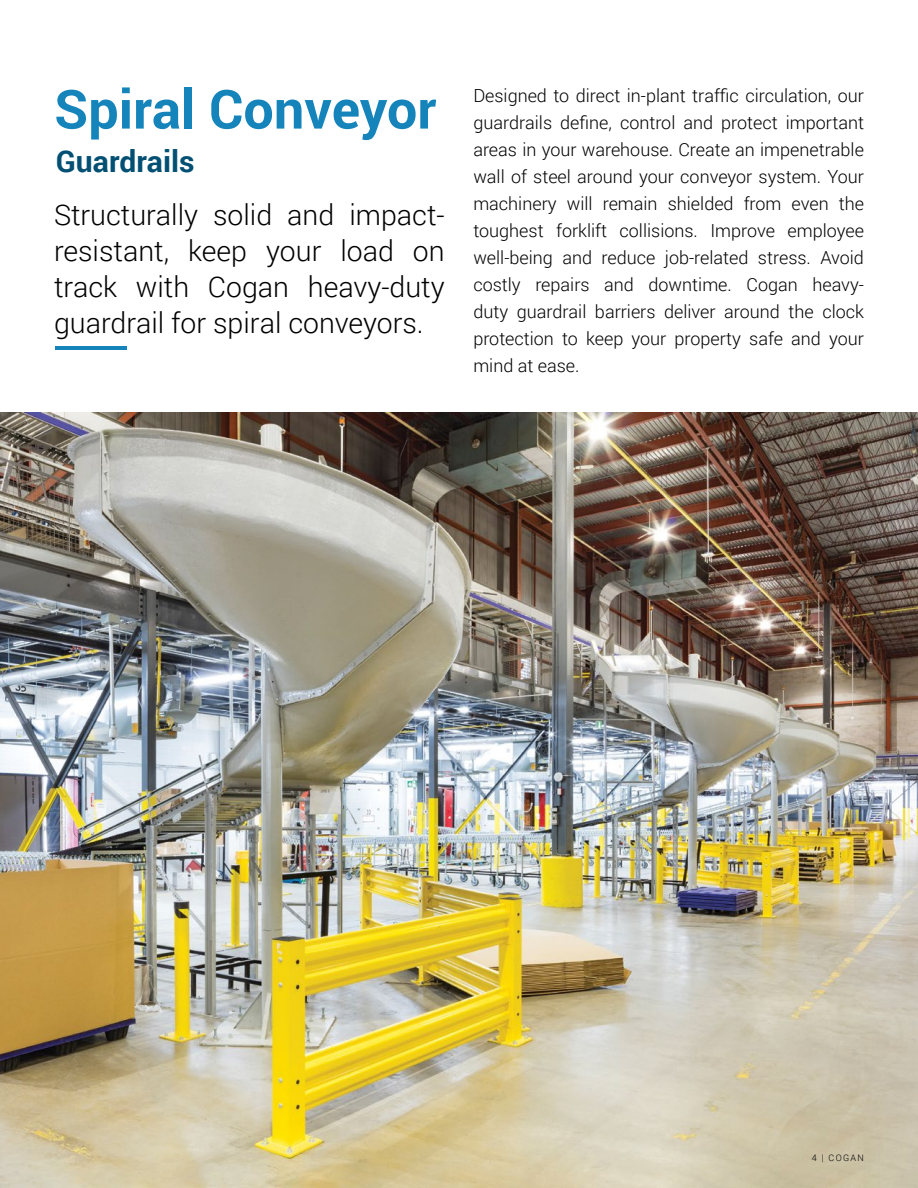
<style>
.page{position:relative;width:918px;height:1188px;background:#fff}
.page>*{position:absolute;margin:0;border:0;box-sizing:border-box;transform-origin:0 0}
.t1{font:700 54px "Roboto";color:#1484bb}
.t2{font:700 30px "Roboto";color:#014f73}
.t3{font:300 28.5px/36px "Roboto";color:#000;text-align:justify}
.t4{font:300 18px/27px "Roboto";color:#000;text-align:justify}
.t5{font:300 9px "Roboto";letter-spacing:.15em;color:#000}
</style>
<div class="page">
<img style="left:0;top:413px;width:918px;height:775px">
<hr style="left:55px;top:346px;width:71px;height:4px;background:#1484bb">
<h1 class="t1" style="left:54px;top:71px;width:384px">Spiral Conveyor</h1>
<h2 class="t2" style="left:56px;top:140px;width:140px">Guardrails</h2>
<h3 class="t3" style="left:54px;top:196px;width:392px">Structurally solid and impact&shy;resistant, keep your load on track with Cogan heavy-duty guardrail for spiral conveyors.</h3>
<p class="t4" style="left:473px;top:81px;width:392px">Designed to direct in-plant traffic circulation, our guardrails define, control and protect important areas in your warehouse. Create an impenetrable wall of steel around your conveyor system. Your machinery will remain shielded from even the toughest forklift collisions. Improve employee well-being and reduce job-related stress. Avoid costly repairs and downtime. Cogan heavy&shy;duty guardrail barriers deliver around the clock protection to keep your property safe and your mind at ease.</p>
<p class="t5" style="left:812px;top:1152px;width:54px">4 | COGAN</p>
</div>
